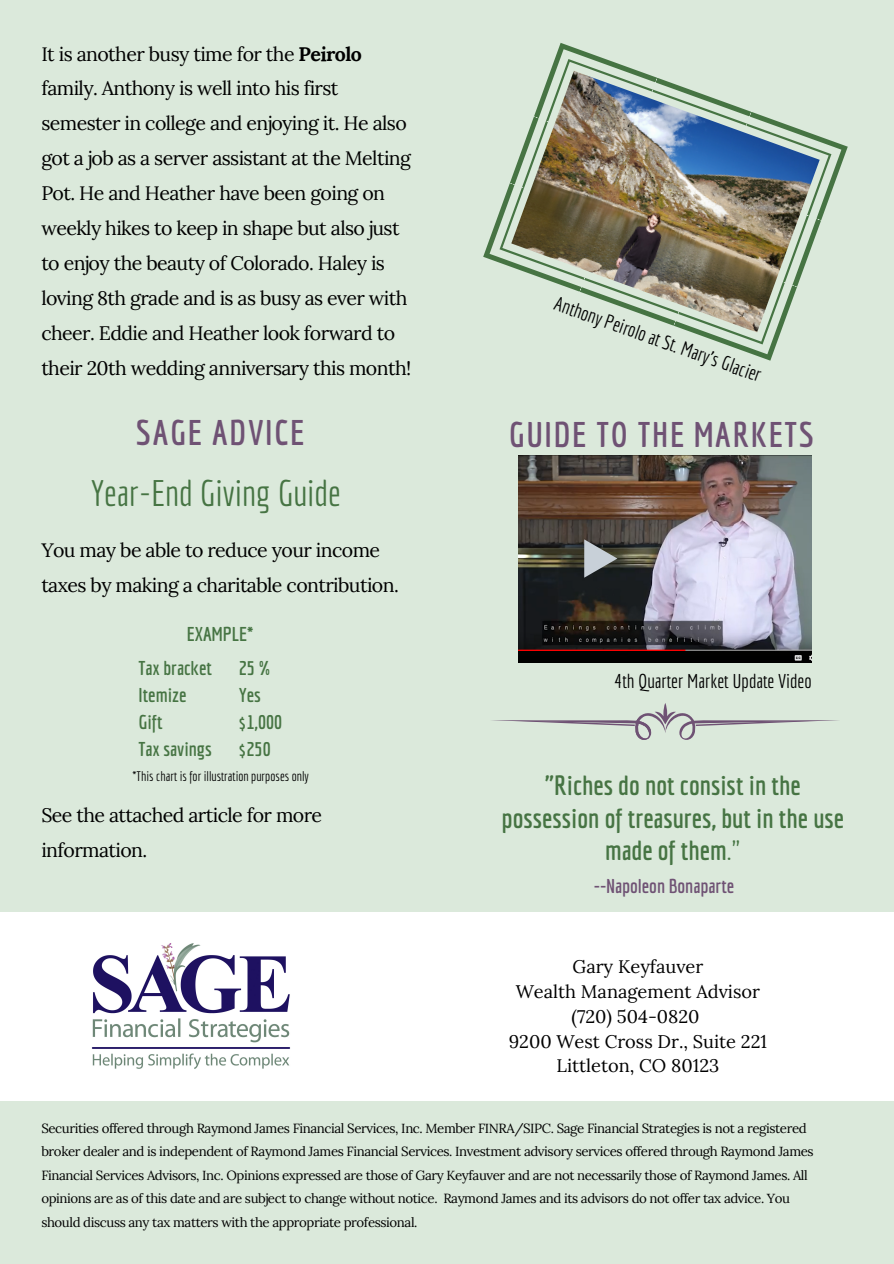
<style>
.page{position:relative;width:894px;height:1264px;background:#fff}
.page>*{position:absolute;margin:0;border:0;box-sizing:border-box;transform-origin:0 0}
.t1{font:36px "Economica";color:#467443}
.t2{font:700 34.8px "Economica";letter-spacing:.05em;color:#6f5274}
.t3{font:700 27px/32.7px "Economica";color:#467443;text-align:center}
.t4{font:19.5px/35px "Lora";letter-spacing:-.03em;color:#000}
.t5{font:19.5px "Economica";color:#000}
.t6{font:700 19.5px/27px "Economica";color:#467443}
.t7{font:700 19.5px "Economica";color:#6f5274}
.t8{font:18.15px/24.8px "Lora";color:#000;text-align:center}
.t9{font:13.5px "Economica";color:#000}
.t10{font:13.2px/23.7px "Lora";letter-spacing:-.03em;color:#000}
.s1{font-weight:700}
.s2{font-weight:400}
</style>
<div class="page">
<div style="left:0;top:0;width:893px;height:1263px;background:#dbe9db"></div>
<div style="left:0;top:912px;width:893px;height:188px;background:#fff"></div>
<img style="left:92px;top:943px;width:198px;height:126px">
<svg style="left:483px;top:43px;width:364px;height:317px"></svg>
<img style="left:511px;top:71px;width:308px;height:261px">
<img style="left:518px;top:455px;width:293px;height:207px">
<svg style="left:584px;top:539px;width:33px;height:38px"></svg>
<svg style="left:492px;top:703px;width:347px;height:37px"></svg>
<p class="t4" style="left:41px;top:36px;width:371px">It is another busy time for the <span class="s1">Peirolo </span>family. Anthony is well into his first semester in college and enjoying it. He also got a job as a server assistant at the Melting Pot. He and Heather have been going on weekly hikes to keep in shape but also just to enjoy the beauty of Colorado. Haley is loving 8th grade and is as busy as ever with cheer. Eddie and Heather look forward to their 20th wedding anniversary this month!</p>
<h3 class="t5" style="left:559px;top:291px;width:220px;rotate:20deg">Anthony Peirolo at St. Mary’s Glacier</h3>
<h2 class="t2" style="left:136px;top:412px;width:170px">SAGE ADVICE</h2>
<h2 class="t2" style="left:508px;top:414px;width:307px">GUIDE TO THE MARKETS</h2>
<h1 class="t1" style="left:91px;top:471px;width:252px">Year-End Giving Guide</h1>
<h3 class="t4" style="left:41px;top:532px;width:359px">You may be able to reduce your income taxes by making a charitable contribution.</h3>
<h3 class="t6" style="left:187px;top:620px;width:68px">EXAMPLE*</h3>
<h3 class="t6" style="left:138px;top:654px;width:75px">Tax bracket<br>Itemize<br>Gift<br>Tax savings</h3>
<h3 class="t6" style="left:239px;top:654px;width:45px">25%<br>Yes $1,000 $250</h3>
<p class="t9" style="left:132px;top:768px;width:178px">*This chart is for illustration purposes only</p>
<h3 class="t4" style="left:41px;top:797px;width:282px">See the attached article for more information.</h3>
<h3 class="t5" style="left:614px;top:669px;width:199px">4th Quarter Market Update Video</h3>
<h3 class="t3" style="left:501px;top:768px;width:344px">"Riches do not consist in the possession of treasures, but in the use made of them<span class="s2">."</span></h3>
<h3 class="t7" style="left:593px;top:874px;width:142px">--Napoleon Bonaparte</h3>
<h3 class="t8" style="left:508px;top:954px;width:260px">Gary Keyfauver<br>Wealth Management Advisor (720) 504-0820<br>9200 West Cross Dr., Suite 221<br>Littleton, CO 80123</h3>
<p class="t10" style="left:41px;top:1115px;width:773px">Securities offered through Raymond James Financial Services, Inc. Member FINRA/SIPC. Sage Financial Strategies is not a registered broker dealer and is independent of Raymond James Financial Services. Investment advisory services offered through Raymond James Financial Services Advisors, Inc. Opinions expressed are those of Gary Keyfauver and are not necessarily those of Raymond James. All opinions are as of this date and are subject to change without notice. Raymond James and its advisors do not offer tax advice. You should discuss any tax matters with the appropriate professional.</p>
</div>
